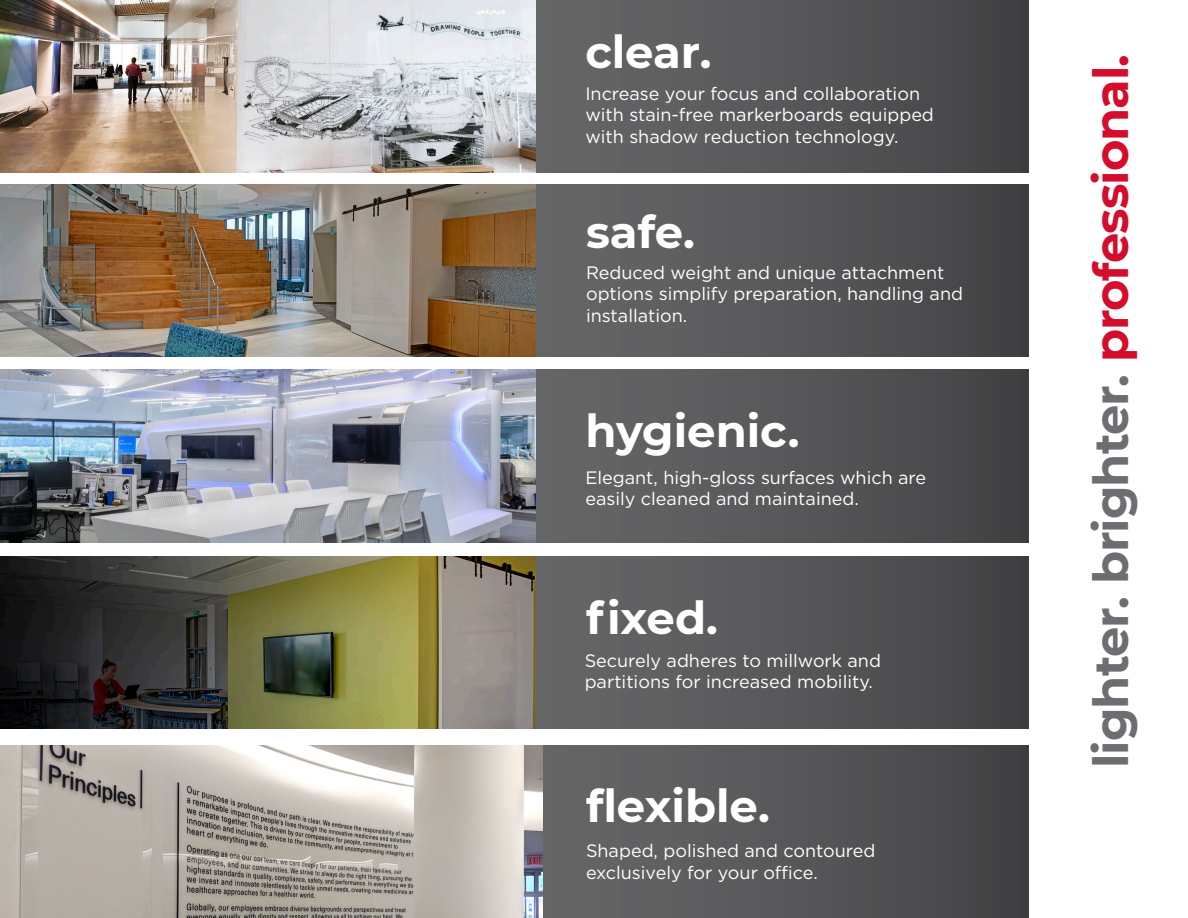
<style>
.page{position:relative;width:1188px;height:918px;background:#fff}
.page>*{position:absolute;margin:0;border:0;box-sizing:border-box;transform-origin:0 0}
.t1{font:700 48px "Montserrat";letter-spacing:-.02em;color:#6d6e71}
.t2{font:700 45px "Montserrat";color:#fff}
.t3{font:18px/21.6px "Gotham";color:#fff}
.s1{color:#d30d2b}
</style>
<div class="page">
<svg style="left:536px;top:0;width:492px;height:173px;background:#555557"></svg>
<svg style="left:536px;top:184px;width:492px;height:173px;background:#555557"></svg>
<svg style="left:536px;top:369px;width:492px;height:173px;background:#555557"></svg>
<svg style="left:536px;top:556px;width:492px;height:173px;background:#555557"></svg>
<svg style="left:542px;top:745px;width:486px;height:173px;background:#565657"></svg>
<img style="left:0;top:0;width:536px;height:173px">
<img style="left:0;top:184px;width:536px;height:173px">
<img style="left:0;top:369px;width:536px;height:173px">
<img style="left:0;top:556px;width:536px;height:173px">
<img style="left:0;top:745px;width:542px;height:173px">
<p class="t2" style="left:585px;top:19px;width:128px">clear.</p>
<p class="t3" style="left:585px;top:82px;width:350px">Increase your focus and collaboration with stain-free markerboards equipped with shadow reduction technology.</p>
<p class="t2" style="left:586px;top:200px;width:110px">safe.</p>
<p class="t3" style="left:586px;top:261px;width:379px">Reduced weight and unique attachment options simplify preparation, handling and installation.</p>
<p class="t2" style="left:585px;top:398px;width:216px">hygienic.</p>
<p class="t3" style="left:585px;top:466px;width:342px">Elegant, high-gloss surfaces which are easily cleaned and maintained.</p>
<p class="t2" style="left:586px;top:586px;width:133px">fixed.</p>
<p class="t3" style="left:585px;top:649px;width:298px">Securely adheres to millwork and partitions for increased mobility.</p>
<p class="t2" style="left:586px;top:774px;width:185px">flexible.</p>
<p class="t3" style="left:586px;top:840px;width:291px">Shaped, polished and contoured exclusively for your office.</p>
<p class="t1" style="left:1076px;top:768px;width:716px;rotate:-90deg">lighter. brighter. <span class="s1">professional.</span></p>
</div>
